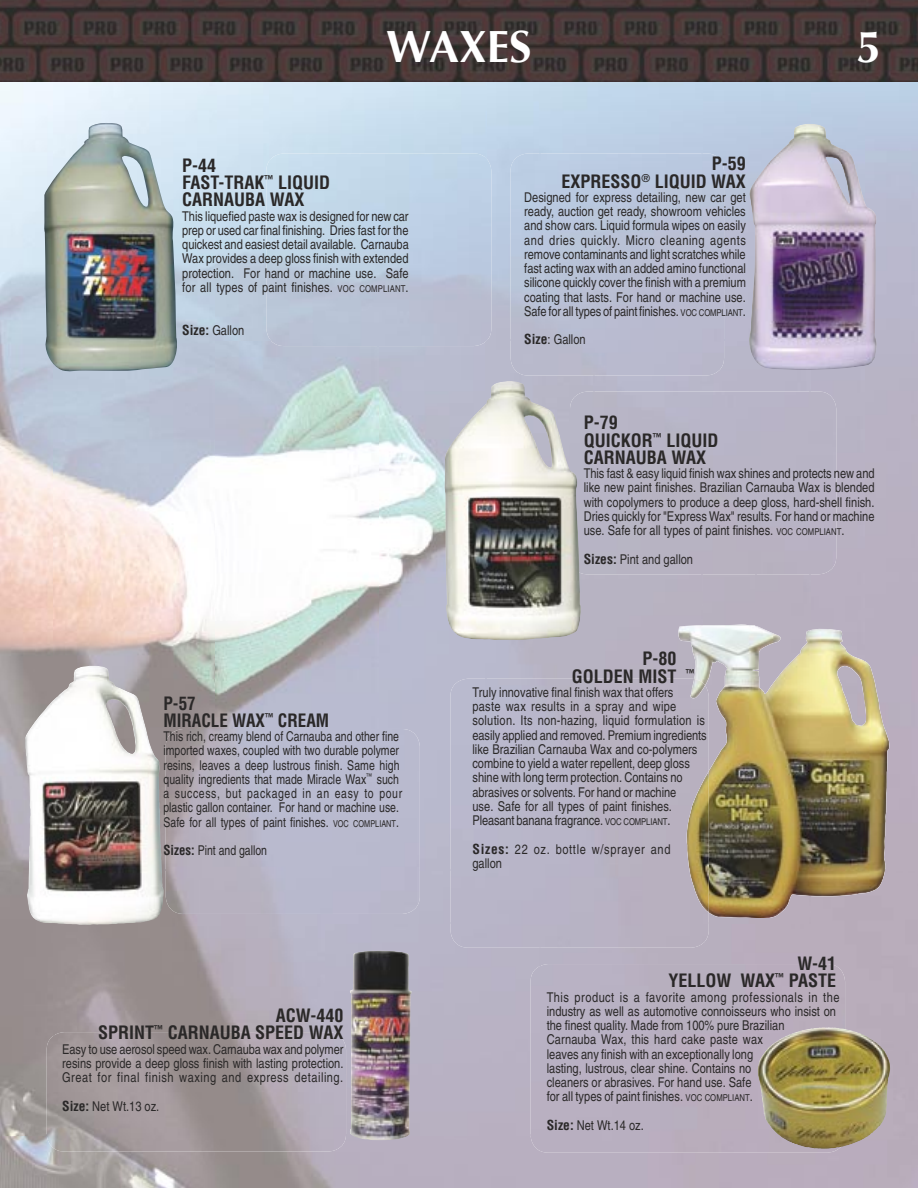
<style>
.page{position:relative;width:918px;height:1188px;background:#fff}
.page>*{position:absolute;margin:0;border:0;box-sizing:border-box;transform-origin:0 0}
.t1{font:700 45px "Optima";color:#fff}
.t2{font:700 condensed 18px/17.2px "Helvetica";color:#2a2828;text-align:right}
.t3{font:700 condensed 18px/17.2px "Helvetica";color:#2a2828;scale:.95 1}
.t4{font:condensed 13.5px/14.2px "Helvetica";color:#2a2828;text-align:justify}
.t5{font:condensed 13.5px/14.2px "Helvetica";color:#2a2828;scale:.95 1}
.t6{font:condensed 13.5px/14.2px "Helvetica";letter-spacing:.045em;color:#2a2828}
.t7{font:700 condensed 10.5px "Helvetica";color:#2a2828}
.s1{font-size:9.45px}
.s2{font-weight:700}
</style>
<div class="page">
<img style="left:0;top:1136px;width:918px;height:52px">
<img style="left:0;top:81px;width:54px;height:1055px">
<div style="left:324px;top:924px;width:216px;height:212px;background:#b8b3c4"></div>
<div style="left:810px;top:871px;width:108px;height:265px;background:#b9adbb"></div>
<img style="left:54px;top:182px;width:162px;height:689px">
<img style="left:378px;top:341px;width:108px;height:530px">
<img style="left:864px;top:81px;width:54px;height:790px">
<img style="left:216px;top:340px;width:162px;height:389px">
<img style="left:810px;top:81px;width:54px;height:543px">
<div style="left:486px;top:340px;width:108px;height:53px;background:#b9bacc"></div>
<img style="left:486px;top:81px;width:54px;height:259px">
<img style="left:702px;top:81px;width:108px;height:259px">
<img style="left:216px;top:81px;width:54px;height:207px">
<img style="left:54px;top:81px;width:162px;height:101px">
<img style="left:270px;top:81px;width:216px;height:78px">
<div style="left:540px;top:81px;width:162px;height:72px;background:#bed3e8"></div>
<div style="left:531px;top:964px;width:314px;height:189px;background:#b9afc0;border-radius:18px"></div>
<img style="left:47px;top:1032px;width:299px;height:120px;border-radius:18px">
<img style="left:166px;top:729px;width:254px;height:185px;border-radius:18px">
<div style="left:450px;top:679px;width:259px;height:269px;background:#b8b3c7"></div>
<div style="left:570px;top:392px;width:266px;height:182px;background:#b7b4c4;border-radius:18px"></div>
<img style="left:0;top:0;width:918px;height:81px">
<img style="left:511px;top:153px;width:213px;height:223px;border-radius:18px">
<img style="left:350px;top:950px;width:62px;height:191px">
<img style="left:757px;top:1036px;width:133px;height:113px">
<img style="left:25px;top:666px;width:139px;height:259px">
<img style="left:678px;top:624px;width:213px;height:294px">
<img style="left:685px;top:679px;width:24px;height:234px">
<img style="left:748px;top:122px;width:129px;height:248px">
<img style="left:444px;top:381px;width:138px;height:259px">
<img style="left:44px;top:123px;width:133px;height:250px">
<h1 class="t1" style="left:386px;top:20px;width:147px">WAXES</h1>
<h1 class="t1" style="left:857px;top:20px;width:27px">5</h1>
<h2 class="t2" style="left:182px;top:157px;width:149px;text-align:left">P-44<br>FAST-TRAK<sup>™</sup> LIQUID<br>CARNAUBA WAX</h2>
<p class="t4" style="left:182px;top:209px;width:228px">This liquefied paste wax is designed for new car prep or used car final finishing. Dries fast for the quickest and easiest detail available. Carnauba Wax provides a deep gloss finish with extended protection. For hand or machine use. Safe for all types of paint finishes. <span class="s1">VOC COMPLIANT</span>.</p>
<p class="t4" style="left:182px;top:323px;width:64px"><span class="s2">Size:</span> Gallon</p>
<h2 class="t3" style="left:163px;top:694px;width:176px">P-57<br>MIRACLE WAX<sup>™</sup> CREAM</h2>
<p class="t5" style="left:163px;top:729px;width:253px">This rich, creamy blend of Carnauba and oth er fine im port ed waxes, cou pled with two du ra ble poly mer res ins, leaves a deep lus trous fin ish. Same high quality in gre di ents that made Mir a cle Wax<sup>™</sup> such a success, but pack aged in an easy to pour plastic gallon con tain er. For hand or machine use.<br>Safe for all types of paint fin ish es. <span class="s1">VOC COMPLIANT</span>.</p>
<p class="t5" style="left:163px;top:843px;width:111px"><span class="s2">Sizes:</span> Pint and gallon</p>
<h2 class="t2" style="left:98px;top:1007px;width:247px">ACW-440<br>SPRINT<sup>™</sup> CARNAUBA SPEED WAX</h2>
<p class="t4" style="left:62px;top:1042px;width:283px">Easy to use aerosol speed wax. Carnauba wax and polymer resins provide a deep gloss finish with lasting protection.<br>Great for final finish waxing and express detailing.</p>
<p class="t4" style="left:62px;top:1099px;width:99px"><span class="s2">Size:</span> Net Wt.13 oz.</p>
<h2 class="t2" style="left:561px;top:155px;width:186px">P-59<br>EXPRESSO<sup>®</sup> LIQUID WAX</h2>
<p class="t4" style="left:524px;top:190px;width:223px">Designed for express detailing, new car get ready, auction get ready, showroom vehicles and show cars. Liquid formula wipes on easily and dries quickly. Micro cleaning agents remove contaminants and light scratches while fast acting wax with an added amino functional silicone quickly cover the finish with a premium coating that lasts. For hand or machine use.<br>Safe for all types of paint finishes. <span class="s1">VOC COMPLIANT</span>.</p>
<p class="t4" style="left:524px;top:333px;width:63px"><span class="s2">Size</span>: Gallon</p>
<h2 class="t2" style="left:584px;top:414px;width:136px;text-align:left">P-79<br>QUICKOR<sup>™</sup> LIQUID<br>CARNAUBA WAX</h2>
<p class="t4" style="left:584px;top:466px;width:292px">This fast &amp; easy liquid finish wax shines and protects new and like new paint finishes. Brazilian Carnauba Wax is blended with copolymers to produce a deep gloss, hard-shell finish.<br>Dries quickly for "Express Wax" results. For hand or machine use. Safe for all types of paint finishes. <span class="s1">VOC COMPLIANT</span>.</p>
<p class="t4" style="left:584px;top:552px;width:111px"><span class="s2">Sizes:</span> Pint and gallon</p>
<h2 class="t2" style="left:572px;top:650px;width:106px">P-80<br>GOLDEN MIST</h2>
<p class="t4" style="left:472px;top:685px;width:236px;text-align:left">Truly innovative final finish wax that offers<br>paste wax results in a spray and wipe solution. Its non-hazing, liquid formulation is easily applied and removed. Premium ingredients like Brazilian Carnauba Wax and co-polymers combine to yield a water repellent, deep gloss shine with long term protection. Contains no abrasives or solvents. For hand or machine<br>use. Safe for all types of paint finishes.<br>Pleasant banana fragrance. <span class="s1">VOC COMPLIANT</span>.</p>
<p class="t6" style="left:472px;top:842px;width:200px"><span class="s2">Sizes:</span> 22 oz. bottle w/sprayer and gal lon</p>
<p class="t7" style="left:686px;top:667px;width:11px">™</p>
<h2 class="t2" style="left:669px;top:955px;width:169px">W-41<br>YELLOW WAX<sup>™</sup> PASTE</h2>
<p class="t4" style="left:547px;top:990px;width:294px;text-align:left">This prod uct is a fa vor ite among pro fes sion als in the in dus try as well as au to mo tive con nois seurs who in sist on the fin est qual i ty. Made from 100% pure Bra zil ian<br>Car nau ba Wax, this hard cake paste wax<br>leaves any fin ish with an ex cep tion al ly long<br>last ing, lus trous, clear shine. Con tains no<br>clean ers or abra sives. For hand use. Safe<br>for all types of paint finishes. <span class="s1">VOC COMPLIANT</span>.</p>
<p class="t4" style="left:547px;top:1118px;width:99px"><span class="s2">Size:</span> Net Wt.14 oz.</p>
</div>
